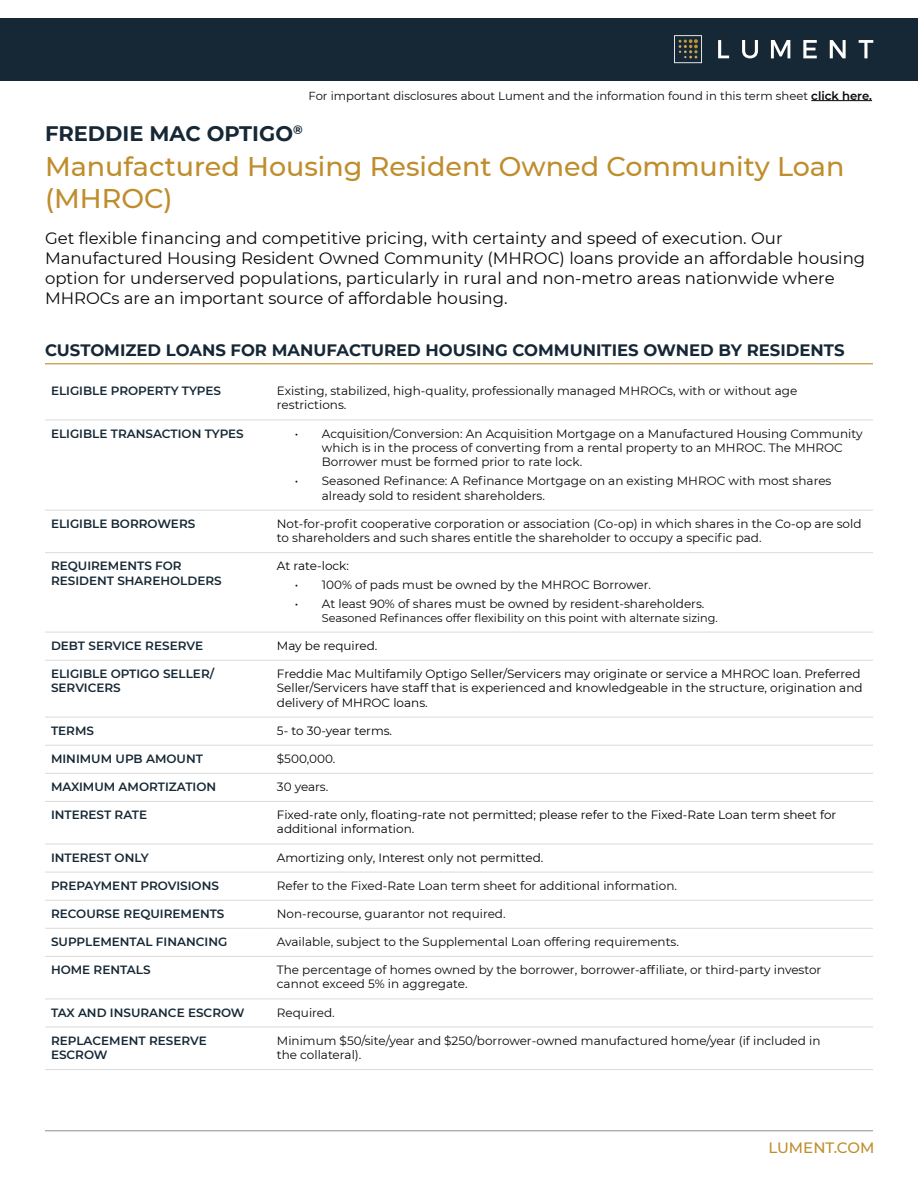
<style>
.page{position:relative;width:918px;height:1188px;background:#fff}
.page>*{position:absolute;margin:0;border:0;box-sizing:border-box;transform-origin:0 0}
.t1{font:500 27px/32.4px "Montserrat";color:#bf8d2c}
.t2{font:700 21px "Montserrat";color:#162835}
.t3{font:16.5px/19.8px "Montserrat";color:#0a0807}
.t4{font:700 16.5px "Montserrat";color:#162835}
.t5{font:500 15px "Montserrat";color:#bf8d2c}
.t6{font:12px/14.4px "Montserrat";color:#0a0807}
.t7{font:12px/14.4px "Montserrat";color:#000}
.t8{font:600 12px/14.4px "Montserrat";color:#162835}
.t9{font:11.7px "Montserrat";color:#0a0807}
.t10{font:11.25px "Montserrat";color:#0a0807}
.s1{font-weight:600}
</style>
<div class="page">
<div style="left:0;top:18px;width:918px;height:63px;background:#162835"></div>
<svg style="left:674px;top:35px;width:28px;height:28px"></svg>
<svg style="left:718px;top:40px;width:11px;height:18px"></svg>
<svg style="left:742px;top:40px;width:16px;height:18px"></svg>
<svg style="left:771px;top:40px;width:19px;height:18px"></svg>
<svg style="left:830px;top:40px;width:16px;height:18px"></svg>
<svg style="left:859px;top:40px;width:14px;height:18px"></svg>
<svg style="left:803px;top:40px;width:14px;height:18px"></svg>
<hr style="left:45px;top:1130px;width:828px;height:1px;background:#9a9a9c">
<hr style="left:45px;top:510px;width:226px;height:1px;background:#dcdbdc">
<hr style="left:271px;top:510px;width:602px;height:1px;background:#dcdbdc">
<hr style="left:45px;top:552px;width:226px;height:1px;background:#dcdbdc">
<hr style="left:271px;top:552px;width:602px;height:1px;background:#dcdbdc">
<hr style="left:45px;top:632px;width:226px;height:1px;background:#dcdbdc">
<hr style="left:271px;top:632px;width:602px;height:1px;background:#dcdbdc">
<hr style="left:45px;top:660px;width:226px;height:1px;background:#dcdbdc">
<hr style="left:271px;top:660px;width:602px;height:1px;background:#dcdbdc">
<hr style="left:45px;top:717px;width:226px;height:1px;background:#dcdbdc">
<hr style="left:271px;top:717px;width:602px;height:1px;background:#dcdbdc">
<hr style="left:45px;top:745px;width:226px;height:1px;background:#dcdbdc">
<hr style="left:271px;top:745px;width:602px;height:1px;background:#dcdbdc">
<hr style="left:45px;top:773px;width:226px;height:1px;background:#dcdbdc">
<hr style="left:271px;top:773px;width:602px;height:1px;background:#dcdbdc">
<hr style="left:45px;top:801px;width:226px;height:1px;background:#dcdbdc">
<hr style="left:271px;top:801px;width:602px;height:1px;background:#dcdbdc">
<hr style="left:45px;top:844px;width:226px;height:1px;background:#dcdbdc">
<hr style="left:271px;top:844px;width:602px;height:1px;background:#dcdbdc">
<hr style="left:45px;top:872px;width:226px;height:1px;background:#dcdbdc">
<hr style="left:271px;top:872px;width:602px;height:1px;background:#dcdbdc">
<hr style="left:45px;top:900px;width:226px;height:1px;background:#dcdbdc">
<hr style="left:271px;top:900px;width:602px;height:1px;background:#dcdbdc">
<hr style="left:45px;top:928px;width:226px;height:1px;background:#dcdbdc">
<hr style="left:271px;top:928px;width:602px;height:1px;background:#dcdbdc">
<hr style="left:45px;top:956px;width:226px;height:1px;background:#dcdbdc">
<hr style="left:271px;top:956px;width:602px;height:1px;background:#dcdbdc">
<hr style="left:45px;top:999px;width:226px;height:1px;background:#dcdbdc">
<hr style="left:271px;top:999px;width:602px;height:1px;background:#dcdbdc">
<hr style="left:45px;top:1027px;width:226px;height:1px;background:#dcdbdc">
<hr style="left:271px;top:1027px;width:602px;height:1px;background:#dcdbdc">
<hr style="left:45px;top:1069px;width:226px;height:1px;background:#dcdbdc">
<hr style="left:271px;top:1069px;width:602px;height:1px;background:#dcdbdc">
<hr style="left:45px;top:420px;width:226px;height:1px;background:#dcdbdc">
<hr style="left:271px;top:420px;width:602px;height:1px;background:#dcdbdc">
<hr style="left:45px;top:363px;width:828px;height:1px;background:#bf8d2c">
<hr style="left:811px;top:100px;width:61px;height:1px;background:#0a0807">
<p class="t9" style="left:309px;top:88px;width:565px">For important disclosures about Lument and the information found in this term sheet <span class="s1">click here.</span></p>
<h2 class="t2" style="left:45px;top:118px;width:259px">FREDDIE MAC OPTIGO<sup>®</sup></h2>
<h1 class="t1" style="left:45px;top:149px;width:801px">Manufactured Housing Resident Owned Community Loan (MHROC)</h1>
<p class="t3" style="left:45px;top:228px;width:822px">Get flexible financing and competitive pricing, with certainty and speed of execution. Our Manufactured Housing Resident Owned Community (MHROC) loans provide an affordable housing option for underserved populations, particularly in rural and non-metro areas nationwide where MHROCs are an important source of affordable housing.</p>
<h3 class="t4" style="left:45px;top:339px;width:801px">CUSTOMIZED LOANS FOR MANUFACTURED HOUSING COMMUNITIES OWNED BY RESIDENTS</h3>
<p class="t8" style="left:51px;top:383px;width:172px">ELIGIBLE PROPERTY TYPES</p>
<p class="t6" style="left:277px;top:383px;width:522px">Existing, stabilized, high-quality, professionally managed MHROCs, with or without age restrictions.</p>
<p class="t8" style="left:51px;top:426px;width:194px">ELIGIBLE TRANSACTION TYPES</p>
<p class="t6" style="left:322px;top:426px;width:542px;text-indent:-27px">• Acquisition/Conversion: An Acquisition Mortgage on a Manufactured Housing Community which is in the process of converting from a rental property to an MHROC. The MHROC<br>Borrower must be formed prior to rate lock.</p>
<p class="t6" style="left:322px;top:473px;width:511px;text-indent:-27px">• Seasoned Refinance: A Refinance Mortgage on an existing MHROC with most shares already sold to resident shareholders.</p>
<p class="t8" style="left:51px;top:516px;width:146px">ELIGIBLE BORROWERS</p>
<p class="t6" style="left:277px;top:516px;width:586px">Not-for-profit cooperative corporation or association (Co-op) in which shares in the Co-op are sold to shareholders and such shares entitle the shareholder to occupy a specific pad.</p>
<p class="t8" style="left:51px;top:558px;width:172px">REQUIREMENTS FOR<br>RESIDENT SHAREHOLDERS</p>
<p class="t7" style="left:277px;top:558px;width:74px">At rate-lock:</p>
<p class="t6" style="left:295px;top:577px;width:358px">• 100% of pads must be owned by the MHROC Borrower.</p>
<p class="t6" style="left:295px;top:596px;width:411px">• At least 90% of shares must be owned by resident-shareholders.</p>
<p class="t10" style="left:322px;top:610px;width:398px">Seasoned Refinances offer flexibility on this point with alternate sizing.</p>
<p class="t8" style="left:51px;top:638px;width:154px">DEBT SERVICE RESERVE</p>
<p class="t7" style="left:277px;top:638px;width:102px">May be required.</p>
<p class="t8" style="left:51px;top:666px;width:165px">ELIGIBLE OPTIGO SELLER/<br>SERVICERS</p>
<p class="t7" style="left:277px;top:666px;width:587px">Freddie Mac Multifamily Optigo Seller/Servicers may originate or service a MHROC loan. Preferred<br>Seller/Servicers have staff that is experienced and knowledgeable in the structure, origination and delivery of MHROC loans.</p>
<p class="t8" style="left:51px;top:723px;width:45px">TERMS</p>
<p class="t7" style="left:277px;top:723px;width:117px">5- to 30-year terms.</p>
<p class="t8" style="left:51px;top:751px;width:154px">MINIMUM UPB AMOUNT</p>
<p class="t6" style="left:277px;top:751px;width:60px">$500,000.</p>
<p class="t8" style="left:51px;top:779px;width:167px">MAXIMUM AMORTIZATION</p>
<p class="t6" style="left:277px;top:779px;width:53px">30 years.</p>
<p class="t8" style="left:51px;top:807px;width:98px">INTEREST RATE</p>
<p class="t7" style="left:277px;top:807px;width:561px">Fixed-rate only, floating-rate not permitted; please refer to the Fixed-Rate Loan term sheet for additional information.</p>
<p class="t8" style="left:51px;top:850px;width:99px">INTEREST ONLY</p>
<p class="t7" style="left:277px;top:850px;width:268px">Amortizing only, Interest only not permitted.</p>
<p class="t8" style="left:51px;top:878px;width:169px">PREPAYMENT PROVISIONS</p>
<p class="t6" style="left:277px;top:878px;width:402px">Refer to the Fixed-Rate Loan term sheet for additional information.</p>
<p class="t8" style="left:51px;top:906px;width:175px">RECOURSE REQUIREMENTS</p>
<p class="t6" style="left:277px;top:906px;width:230px">Non-recourse, guarantor not required.</p>
<p class="t8" style="left:51px;top:934px;width:178px">SUPPLEMENTAL FINANCING</p>
<p class="t6" style="left:277px;top:934px;width:404px">Available, subject to the Supplemental Loan offering requirements.</p>
<p class="t8" style="left:51px;top:962px;width:101px">HOME RENTALS</p>
<p class="t6" style="left:277px;top:962px;width:546px">The percentage of homes owned by the borrower, borrower-affiliate, or third-party investor cannot exceed 5% in aggregate.</p>
<p class="t8" style="left:51px;top:1005px;width:195px">TAX AND INSURANCE ESCROW</p>
<p class="t6" style="left:277px;top:1005px;width:59px">Required.</p>
<p class="t8" style="left:51px;top:1033px;width:157px">REPLACEMENT RESERVE<br>ESCROW</p>
<p class="t6" style="left:277px;top:1033px;width:545px">Minimum $50/site/year and $250/borrower-owned manufactured home/year (if included in the collateral).</p>
<p class="t5" style="left:768px;top:1137px;width:108px">LUMENT.COM</p>
</div>
